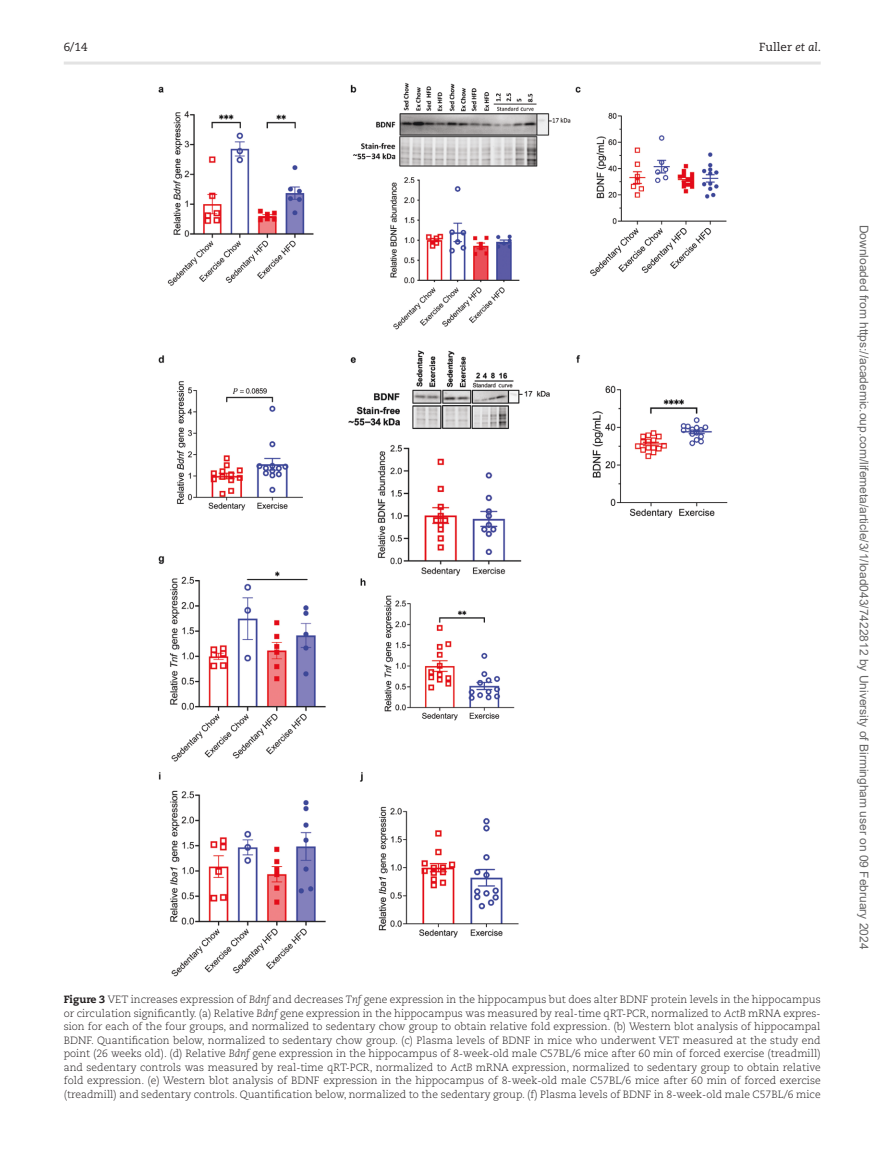
<style>
.page{position:relative;width:893px;height:1174px;background:#fff}
.page>*{position:absolute;margin:0;border:0;box-sizing:border-box;transform-origin:0 0}
.t1{font:12px "Arial";color:#666}
.t2{font:11.7px "Caecilia LT Std";color:#231f20}
.FigCapt{font:300 10.5px/13.5px "Caecilia LT Std";color:#231f20;text-align:justify}
.s1{font-style:italic}
.s2{font-weight:800}
</style>
<div class="page">
<hr style="left:64px;top:62px;width:757px;height:3px;background:#e3e3e3">
<img style="left:158px;top:83px;width:570px;height:894px">
<p class="t2" style="left:64px;top:40px;width:25px">6/14</p>
<p class="t2" style="left:759px;top:40px;width:63px">Fuller <span class="s1">et al</span>.</p>
<p class="FigCapt" style="left:64px;top:993px;width:758px"><span class="s2">Figure 3</span> VET increases expression of <span class="s1">Bdnf</span> and decreases <span class="s1">Tnf</span> gene expression in the hippocampus but does alter BDNF protein levels in the hippocampus or circulation significantly. (a) Relative <span class="s1">Bdnf</span> gene expression in the hippocampus was measured by real-time qRT-PCR, normalized to <span class="s1">ActB</span> mRNA expres&shy;sion for each of the four groups, and normalized to sedentary chow group to obtain relative fold expression. (b) Western blot analysis of hippocampal BDNF. Quantification below, normalized to sedentary chow group. (c) Plasma levels of BDNF in mice who underwent VET measured at the study end point (26 weeks old). (d) Relative <span class="s1">Bdnf</span> gene expression in the hippocampus of 8-week-old male C57BL/6 mice after 60 min of forced exercise (treadmill) and sedentary controls was measured by real-time qRT-PCR, normalized to <span class="s1">ActB</span> mRNA expression, normalized to sedentary group to obtain relative fold expression. (e) Western blot analysis of BDNF expression in the hippocampus of 8-week-old male C57BL/6 mice after 60 min of forced exercise (treadmill) and sedentary controls. Quantification below, normalized to the sedentary group. (f) Plasma levels of BDNF in 8-week-old male C57BL/6 mice</p>
<p class="t1" style="left:868px;top:224px;width:726px;rotate:90deg">Downloaded from https://academic.oup.com/lifemeta/article/3/1/load043/7422812 by University of Birmingham user on 09 February 2024</p>
</div>
